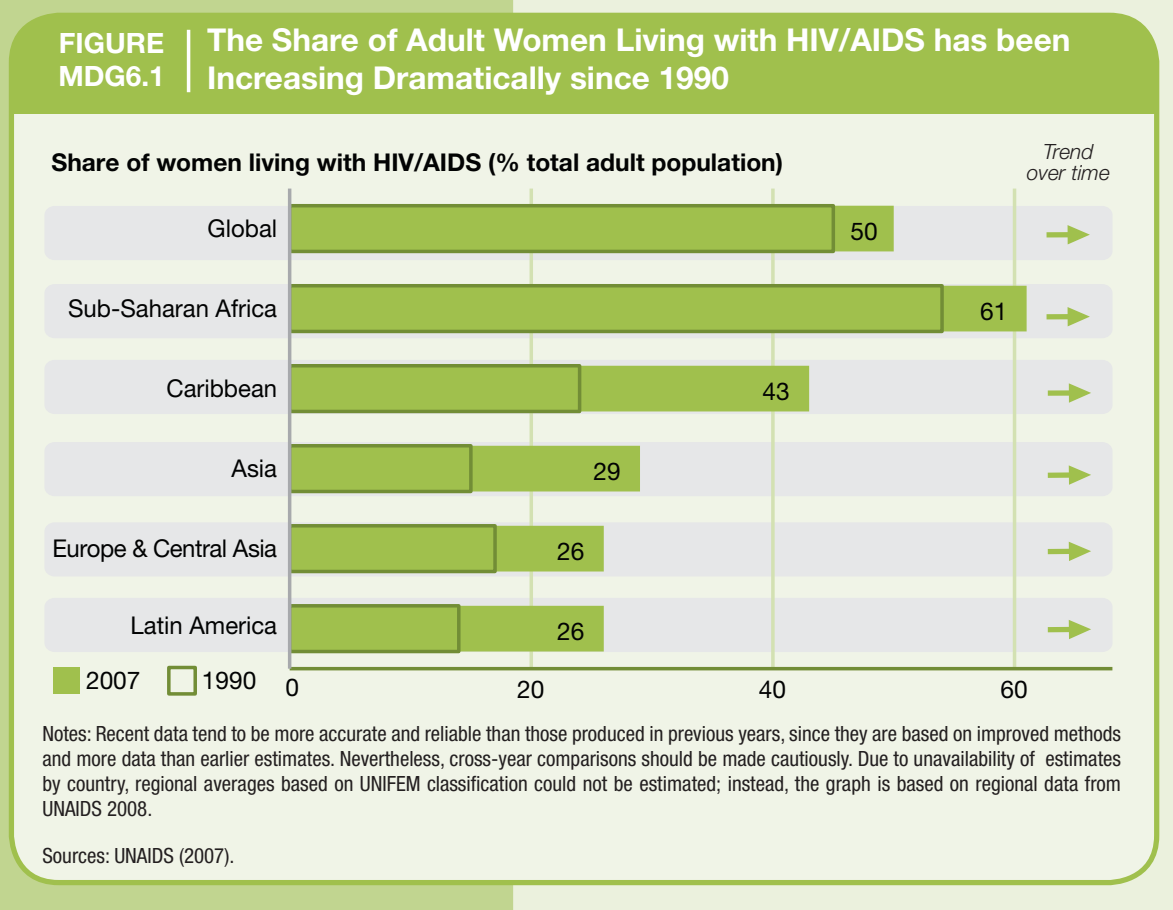
<style>
.page{position:relative;width:1173px;height:910px;background:#fff}
.page>*{position:absolute;margin:0;border:0;box-sizing:border-box;transform-origin:0 0}
.t1{font:700 31.5px/37.8px "Helvetica Neue";color:#fff}
.t2{font:700 28px/33.6px "Helvetica Neue";color:#fff}
.t3{font:24.5px "Helvetica Neue";color:#020303}
.t4{font:700 24.5px "Helvetica Neue";color:#020303}
.t5{font:24.5px "Helvetica Neue";letter-spacing:-.02em;color:#020303}
.t6{font:condensed 21px/25.2px "Helvetica Neue";color:#231f20;text-align:justify}
.t7{font:italic 300 21px/21px "Helvetica Neue";color:#231f20;text-align:center}
</style>
<div class="page">
<div style="left:0;top:0;width:1172px;height:910px;background:#ebf1dd"></div>
<div style="left:0;top:0;width:513px;height:910px;background:#c1d590"></div>
<div style="left:11px;top:15px;width:1145px;height:867px;background:#f0f4e7;border-radius:47px"></div>
<div style="left:11px;top:15px;width:1145px;height:98px;background:#a0c04d"></div>
<div style="left:9px;top:13px;width:1150px;height:872px;border:5px solid #a0c04d;border-radius:47px"></div>
<hr style="left:187px;top:30px;width:3px;height:62px;background:#fff">
<div style="left:44px;top:598px;width:1068px;height:54px;background:#e6e7e8;border-radius:10px"></div>
<div style="left:44px;top:522px;width:1068px;height:54px;background:#e6e7e8;border-radius:10px"></div>
<div style="left:44px;top:442px;width:1068px;height:54px;background:#e6e7e8;border-radius:10px"></div>
<div style="left:44px;top:360px;width:1068px;height:54px;background:#e6e7e8;border-radius:10px"></div>
<div style="left:44px;top:284px;width:1068px;height:54px;background:#e6e7e8;border-radius:10px"></div>
<div style="left:44px;top:206px;width:1068px;height:54px;background:#e6e7e8;border-radius:10px"></div>
<svg style="left:529px;top:188px;width:4px;height:479px"></svg>
<hr style="left:771px;top:188px;width:3px;height:480px;background:#d3e1b2">
<svg style="left:1012px;top:188px;width:4px;height:479px"></svg>
<svg style="left:945px;top:206px;width:81px;height:445px"></svg>
<svg style="left:291px;top:202px;width:654px;height:453px"></svg>
<hr style="left:289px;top:667px;width:823px;height:3px;background:#728d36">
<hr style="left:288px;top:188px;width:3px;height:480px;background:#a7a9ac">
<div style="left:53px;top:667px;width:26px;height:27px;background:#a0c04d"></div>
<div style="left:167px;top:665px;width:30px;height:30px;border:4px solid #728d36"></div>
<div style="left:1046px;top:232px;width:36px;height:5px;background:#a0c04d"></div>
<svg style="left:1067px;top:225px;width:22px;height:19px"></svg>
<div style="left:1046px;top:314px;width:36px;height:5px;background:#a0c04d"></div>
<svg style="left:1067px;top:307px;width:22px;height:19px"></svg>
<div style="left:1047px;top:390px;width:36px;height:6px;background:#a0c04d"></div>
<svg style="left:1068px;top:383px;width:22px;height:20px"></svg>
<div style="left:1047px;top:472px;width:36px;height:6px;background:#a0c04d"></div>
<svg style="left:1068px;top:465px;width:22px;height:20px"></svg>
<div style="left:1047px;top:548px;width:36px;height:6px;background:#a0c04d"></div>
<svg style="left:1068px;top:542px;width:22px;height:19px"></svg>
<div style="left:1047px;top:626px;width:36px;height:6px;background:#a0c04d"></div>
<svg style="left:1068px;top:620px;width:22px;height:19px"></svg>
<p class="t2" style="left:58px;top:29px;width:108px">FIGURE<br>MDG6.1</p>
<p class="t1" style="left:207px;top:24px;width:864px">The Share of Adult Women Living with HIV/AIDS has been<br>Increasing Dramatically since 1990</p>
<p class="t4" style="left:51px;top:153px;width:733px">Share of women living with HIV/AIDS (% total adult population)</p>
<p class="t3" style="left:207px;top:220px;width:71px">Global</p>
<p class="t3" style="left:68px;top:300px;width:210px">Sub-Saharan Africa</p>
<p class="t3" style="left:166px;top:380px;width:112px">Caribbean</p>
<p class="t3" style="left:762px;top:382px;width:29px">43</p>
<p class="t3" style="left:231px;top:460px;width:47px">Asia</p>
<p class="t3" style="left:593px;top:462px;width:29px">29</p>
<p class="t5" style="left:52px;top:540px;width:226px">Europe &amp; Central Asia</p>
<p class="t3" style="left:557px;top:542px;width:29px">26</p>
<p class="t3" style="left:130px;top:617px;width:148px">Latin America</p>
<p class="t3" style="left:557px;top:622px;width:29px">26</p>
<p class="t3" style="left:850px;top:222px;width:29px">50</p>
<p class="t7" style="left:1026px;top:143px;width:85px">Trend over time</p>
<p class="t3" style="left:979px;top:302px;width:29px">61</p>
<p class="t3" style="left:86px;top:671px;width:56px">2007</p>
<p class="t3" style="left:202px;top:671px;width:56px">1990</p>
<p class="t3" style="left:285px;top:678px;width:15px">0</p>
<p class="t3" style="left:517px;top:680px;width:29px">20</p>
<p class="t3" style="left:758px;top:680px;width:29px">40</p>
<p class="t3" style="left:1000px;top:680px;width:29px">60</p>
<p class="t6" style="left:42px;top:722px;width:1079px">Notes: Recent data tend to be more accurate and reliable than those produced in previous years, since they are based on improved methods and more data than earlier estimates. Nevertheless, cross-year comparisons should be made cautiously. Due to unavailability of estimates by country, regional averages based on UNIFEM classification could not be estimated; instead, the graph is based on regional data from UNAIDS 2008.</p>
<p class="t6" style="left:42px;top:844px;width:193px">Sources: UNAIDS (2007).</p>
</div>
